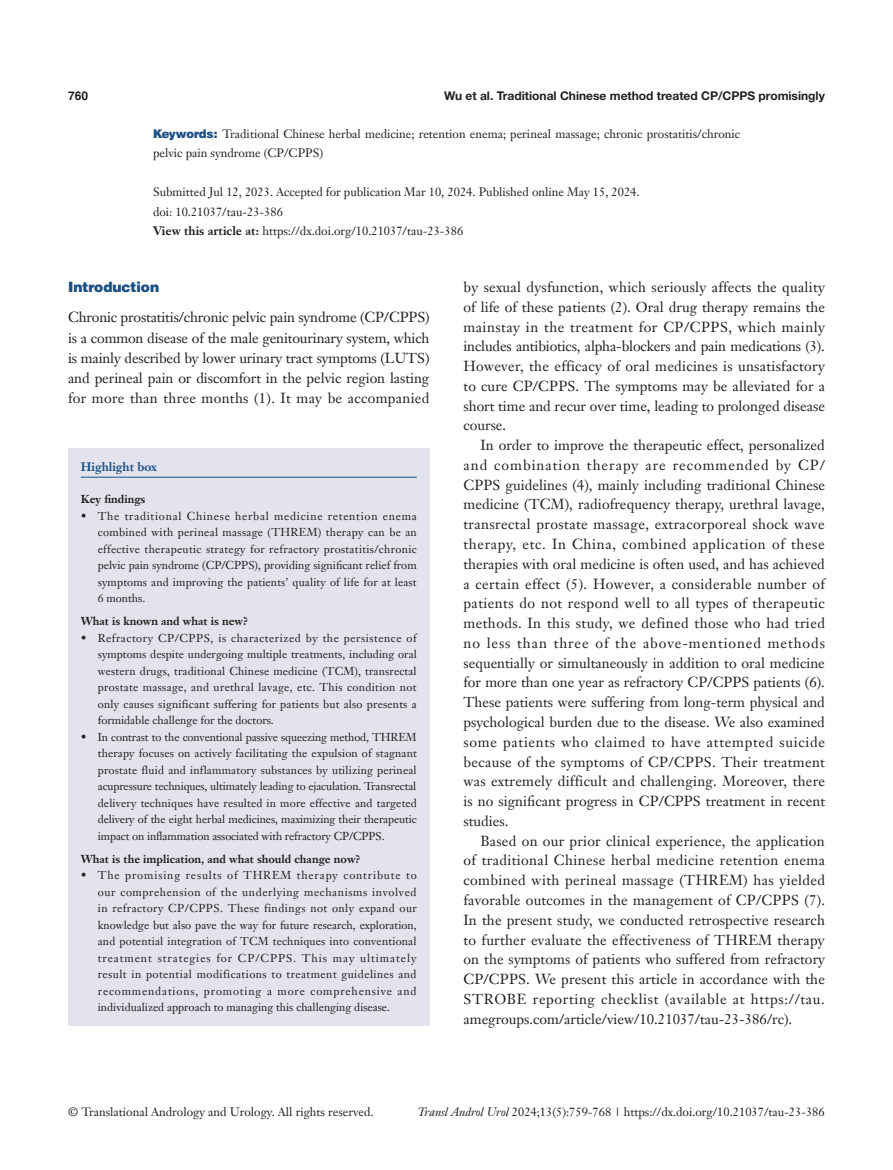
<style>
.page{position:relative;width:893px;height:1170px;background:#fff}
.page>*{position:absolute;margin:0;border:0;box-sizing:border-box;transform-origin:0 0}
.t1{font:14.25px/19.8px "Janson Text LT";color:#231f20;text-align:justify}
._1ji-zhengti{font:900 14.25px "Helvetica";color:#1c5085}
.A-Keywords{font:12px/19.5px "Janson Text LT";color:#231f20}
.A-time{font:12px "Janson Text LT";color:#231f20}
.t2{font:700 12px "Helvetica Neue LT Pro";color:#231f20}
.A-View_this_article{font:12px "Janson Text LT";color:#231f20}
.A-doi{font:12px "Janson Text LT";color:#231f20}
.Cite{font:700 12px "Janson Text LT";color:#1c5085}
.t3{font:700 12px "Helvetica";color:#231f20}
.box-zhengwen{font:11.25px/16.5px "Janson Text LT";color:#231f20;text-align:justify}
.box-biaoti-1_5mm{font:700 11.25px "Janson Text LT";color:#231f20}
.box-biaoti{font:700 11.25px "Janson Text LT";color:#231f20}
.s1{font-family:"Helvetica AME";color:#1c5085}
.s2{font-weight:700}
.s3{font-style:italic}
</style>
<div class="page">
<div style="left:68px;top:448px;width:361px;height:577px;background:#e2e3ec"></div>
<hr style="left:81px;top:477px;width:336px;height:1px;background:#1c5085">
<p class="t3" style="left:68px;top:88px;width:22px">760</p>
<p class="t2" style="left:444px;top:88px;width:382px">Wu et al. Traditional Chinese method treated CP/CPPS promisingly</p>
<p class="A-Keywords" style="left:153px;top:124px;width:589px"><span class="s1">Keywords:</span> Traditional Chinese herbal medicine; retention enema; perineal massage; chronic prostatitis/chronic pelvic pain syndrome (CP/CPPS)</p>
<p class="A-time" style="left:153px;top:185px;width:488px">Submitted Jul 12, 2023. Accepted for publication Mar 10, 2024. Published online May 15, 2024.</p>
<p class="A-doi" style="left:153px;top:204px;width:131px">doi: 10.21037/tau-23-386</p>
<p class="A-View_this_article" style="left:153px;top:224px;width:312px"><span class="s2">View this article at:</span> https://dx.doi.org/10.21037/tau-23-386</p>
<p class="_1ji-zhengti" style="left:68px;top:278px;width:93px">Introduction</p>
<p class="t1" style="left:68px;top:307px;width:363px">Chronic prostatitis/chronic pelvic pain syndrome (CP/CPPS) is a common disease of the male genitourinary system, which is mainly described by lower urinary tract symptoms (LUTS) and perineal pain or discomfort in the pelvic region lasting for more than three months (1). It may be accompanied</p>
<p class="Cite" style="left:81px;top:459px;width:78px">Highlight box</p>
<p class="box-biaoti" style="left:81px;top:492px;width:66px">Key findings</p>
<p class="box-zhengwen" style="left:98px;top:507px;width:321px;text-indent:-17px">• The traditional Chinese herbal medicine retention enema combined with perineal massage (THREM) therapy can be an effective therapeutic strategy for refractory prostatitis/chronic pelvic pain syndrome (CP/CPPS), providing significant relief from symptoms and improving the patients’ quality of life for at least 6 months.</p>
<p class="box-biaoti-1_5mm" style="left:81px;top:614px;width:169px">What is known and what is new?</p>
<p class="box-zhengwen" style="left:98px;top:629px;width:321px;text-indent:-17px">• Refractory CP/CPPS, is characterized by the persistence of symptoms despite undergoing multiple treatments, including oral western drugs, traditional Chinese medicine (TCM), transrectal prostate massage, and urethral lavage, etc. This condition not only causes significant suffering for patients but also presents a formidable challenge for the doctors.</p>
<p class="box-zhengwen" style="left:98px;top:728px;width:321px;text-indent:-17px">• In contrast to the conventional passive squeezing method, THREM therapy focuses on actively facilitating the expulsion of stagnant prostate fluid and inflammatory substances by utilizing perineal acupressure techniques, ultimately leading to ejaculation. Transrectal delivery techniques have resulted in more effective and targeted delivery of the eight herbal medicines, maximizing their therapeutic impact on inflammation associated with refractory CP/CPPS.</p>
<p class="box-biaoti-1_5mm" style="left:81px;top:851px;width:281px">What is the implication, and what should change now?</p>
<p class="box-zhengwen" style="left:98px;top:866px;width:321px;text-indent:-17px">• The promising results of THREM therapy contribute to our comprehension of the underlying mechanisms involved in refractory CP/CPPS. These findings not only expand our knowledge but also pave the way for future research, exploration, and potential integration of TCM techniques into conventional treatment strategies for CP/CPPS. This may ultimately result in potential modifications to treatment guidelines and recommendations, promoting a more comprehensive and individualized approach to managing this challenging disease.</p>
<p class="t1" style="left:463px;top:277px;width:363px">by sexual dysfunction, which seriously affects the quality of life of these patients (2). Oral drug therapy remains the mainstay in the treatment for CP/CPPS, which mainly includes antibiotics, alpha-blockers and pain medications (3).<br>However, the efficacy of oral medicines is unsatisfactory to cure CP/CPPS. The symptoms may be alleviated for a short time and recur over time, leading to prolonged disease course.</p>
<p class="t1" style="left:463px;top:435px;width:363px;text-indent:17px">In order to improve the therapeutic effect, personalized and combination therapy are recommended by CP/ CPPS guidelines (4), mainly including traditional Chinese medicine (TCM), radiofrequency therapy, urethral lavage, transrectal prostate massage, extracorporeal shock wave therapy, etc. In China, combined application of these therapies with oral medicine is often used, and has achieved a certain effect (5). However, a considerable number of patients do not respond well to all types of therapeutic methods. In this study, we defined those who had tried no less than three of the above-mentioned methods sequentially or simultaneously in addition to oral medicine for more than one year as refractory CP/CPPS patients (6).<br>These patients were suffering from long-term physical and psychological burden due to the disease. We also examined some patients who claimed to have attempted suicide because of the symptoms of CP/CPPS. Their treatment was extremely difficult and challenging. Moreover, there is no significant progress in CP/CPPS treatment in recent studies.</p>
<p class="t1" style="left:463px;top:830px;width:363px;text-indent:17px">Based on our prior clinical experience, the application of traditional Chinese herbal medicine retention enema combined with perineal massage (THREM) has yielded favorable outcomes in the management of CP/CPPS (7).<br>In the present study, we conducted retrospective research to further evaluate the effectiveness of THREM therapy on the symptoms of patients who suffered from refractory CP/CPPS. We present this article in accordance with the STROBE reporting checklist (available at https://tau. amegroups.com/article/view/10.21037/tau-23-386/rc).</p>
<p class="A-Keywords" style="left:68px;top:1102px;width:307px">© Translational Andrology and Urology. All rights reserved.</p>
<p class="A-Keywords" style="left:418px;top:1102px;width:408px"><span class="s3">Transl Androl Urol</span> 2024;13(5):759-768 | https://dx.doi.org/10.21037/tau-23-386</p>
</div>
